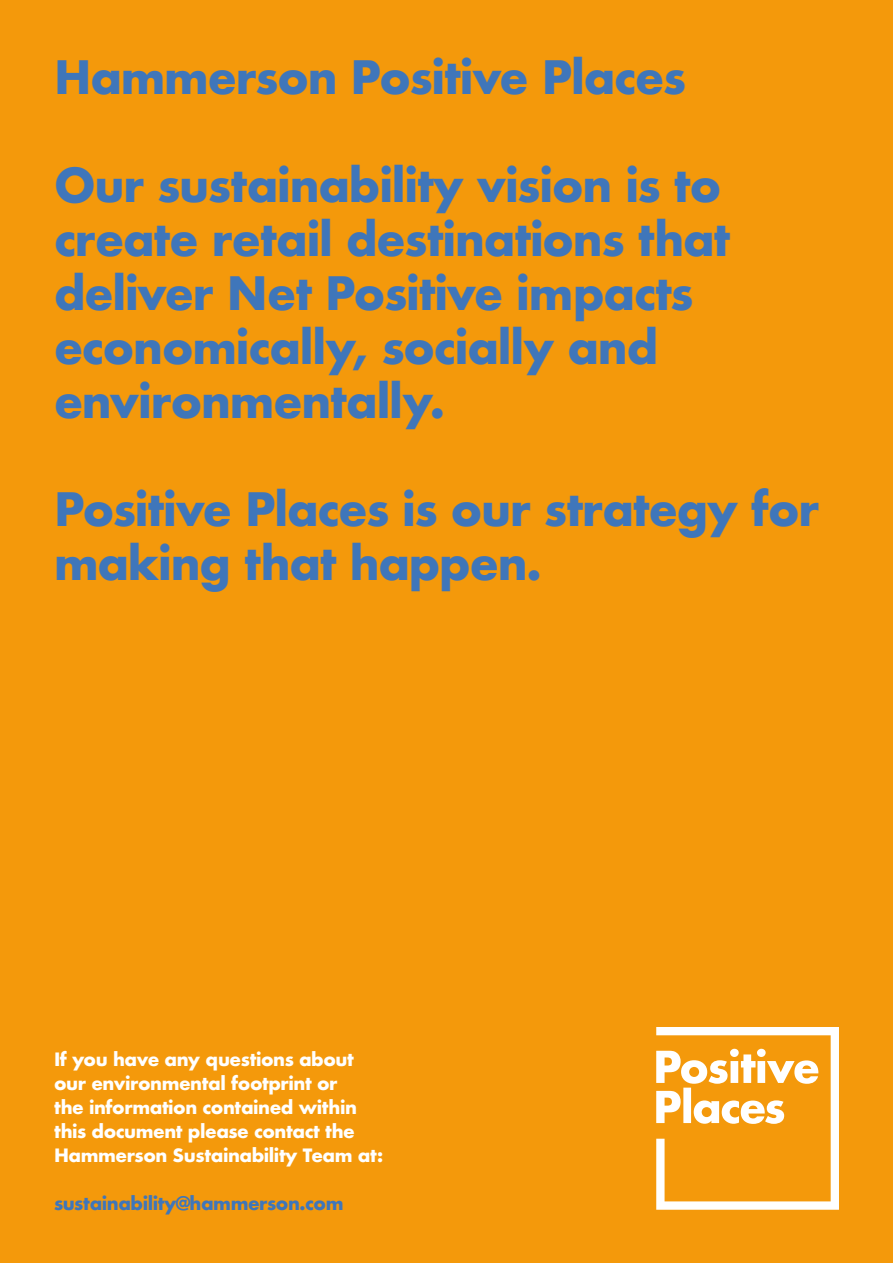
<style>
.page{position:relative;width:893px;height:1263px;background:#f4990b}
.page>*{position:absolute;margin:0;border:0;box-sizing:border-box;transform-origin:0 0}
.t1{font:700 45px/54px "Futura ND";letter-spacing:-.025em;color:#3f76ba}
.t2{font:700 18px/24px "Futura ND";letter-spacing:-.025em;color:#fff}
.t3{font:700 18px "Futura ND";letter-spacing:-.025em;color:#3f76ba}
.t4{font:15px "Futura ND Book";color:#3f76ba}
</style>
<div class="page">
<svg style="left:656px;top:1027px;width:183px;height:183px"></svg>
<p class="t1" style="left:54px;top:50px;width:633px">Hammerson Positive Places</p>
<p class="t1" style="left:54px;top:158px;width:678px">Our sustainability vision is to create retail destinations that deliver Net Positive impacts economically, socially and environmentally.</p>
<p class="t1" style="left:54px;top:482px;width:767px">Positive Places is our strategy for making that happen.</p>
<p class="t2" style="left:54px;top:1047px;width:331px">If you have any questions about our environmental footprint or<br>the information contained within this document please contact the Hammerson Sustainability Team at:</p>
<p class="t3" style="left:54px;top:1191px;width:291px">sustainability@hammerson.com</p>
<p class="t4" style="left:54px;top:1194px;width:11px">3</p>
</div>
